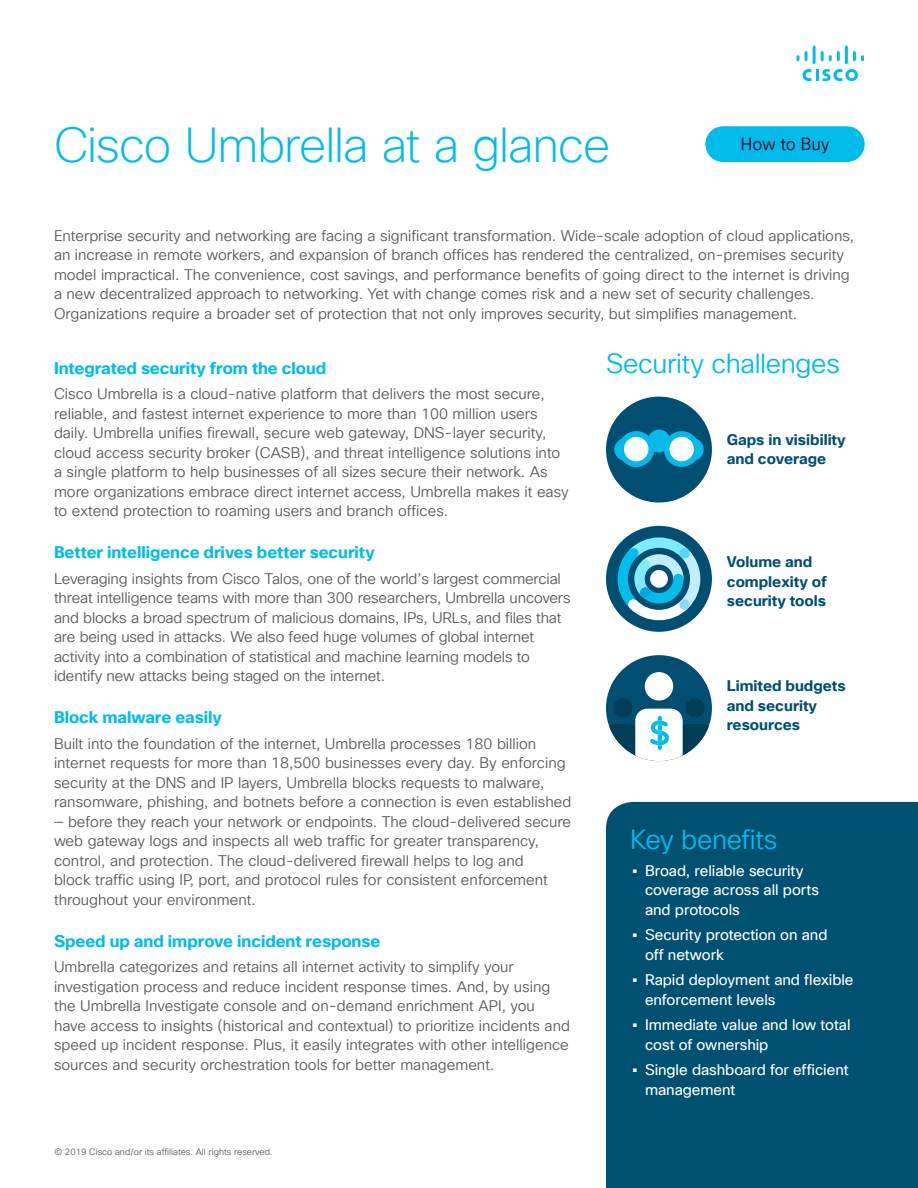
<style>
.page{position:relative;width:918px;height:1188px;background:#fff}
.page>*{position:absolute;margin:0;border:0;box-sizing:border-box;transform-origin:0 0}
.t1{font:200 48px "Cisco Sans TT";letter-spacing:-.02em;color:#00bceb}
.t2{font:27px "Cisco Sans TT Light";letter-spacing:-.015em;color:#00bceb}
.t3{font:700 16.5px "Cisco Sans TT";letter-spacing:-.005em;color:#00bceb}
.t4{font:15px/19.5px "Cisco Sans TT Light";color:#58595b}
.t5{font:15px/19.5px "Cisco Sans TT";letter-spacing:-.005em;color:#fff}
.t6{font:700 15px/19.5px "Cisco Sans TT";color:#005072}
.t7{font:9px "Cisco Sans TT Light";color:#58595b}
.s1{font-weight:700}
</style>
<div class="page">
<svg style="left:803px;top:69px;width:55px;height:12px"></svg>
<svg style="left:797px;top:55px;width:2px;height:6px"></svg>
<svg style="left:805px;top:51px;width:3px;height:10px"></svg>
<hr style="left:813px;top:46px;width:3px;height:18px;background:#00bceb">
<svg style="left:821px;top:51px;width:19px;height:10px"></svg>
<hr style="left:845px;top:46px;width:3px;height:18px;background:#00bceb">
<svg style="left:853px;top:51px;width:11px;height:10px"></svg>
<div style="left:606px;top:802px;width:312px;height:386px;background:#005072"></div>
<div style="left:606px;top:397px;width:106px;height:106px;background:#004f73;border-radius:50%"></div>
<div style="left:648px;top:430px;width:22px;height:23px;background:#03baeb;border-radius:50%"></div>
<svg style="left:614px;top:438px;width:23px;height:23px"></svg>
<div style="left:618px;top:431px;width:36px;height:36px;background:#03baeb;border-radius:50%"></div>
<svg style="left:681px;top:438px;width:23px;height:23px"></svg>
<div style="left:664px;top:431px;width:36px;height:36px;background:#03baeb;border-radius:50%"></div>
<div style="left:624px;top:437px;width:24px;height:24px;background:#fff;border-radius:50%"></div>
<div style="left:669px;top:437px;width:25px;height:24px;background:#fff;border-radius:50%"></div>
<div style="left:606px;top:526px;width:106px;height:106px;background:#004f73;border-radius:50%"></div>
<svg style="left:612px;top:532px;width:94px;height:93px"></svg>
<div style="left:640px;top:587px;width:10px;height:11px;background:#00a6e3;border-radius:50%"></div>
<div style="left:606px;top:655px;width:106px;height:106px;background:#004f73;border-radius:50%"></div>
<div style="left:613px;top:698px;width:19px;height:19px;background:#003d57;border-radius:50%"></div>
<div style="left:686px;top:698px;width:19px;height:19px;background:#003d57;border-radius:50%"></div>
<div style="left:645px;top:672px;width:28px;height:29px;background:#fff;border-radius:50%"></div>
<svg style="left:609px;top:709px;width:100px;height:52px"></svg>
<img style="left:705px;top:127px;width:159px;height:35px">
<h1 class="t1" style="left:54px;top:115px;width:558px">Cisco Umbrella at a glance</h1>
<p class="t4" style="left:54px;top:226px;width:802px">Enterprise security and networking are facing a significant transformation. Wide-scale adoption of cloud applications, an increase in remote workers, and expansion of branch offices has rendered the centralized, on-premises security model impractical. The convenience, cost savings, and performance benefits of going direct to the internet is driving a new decentralized approach to networking. Yet with change comes risk and a new set of security challenges.<br>Organizations require a broader set of protection that not only improves security, but simplifies management.</p>
<p class="t3" style="left:54px;top:357px;width:274px">Integrated security from the cloud</p>
<p class="t4" style="left:54px;top:384px;width:516px">Cisco Umbrella is a cloud-native platform that delivers the most secure, reliable, and fastest internet experience to more than 100 million users daily. Umbrella unifies firewall, secure web gateway, DNS-layer security, cloud access security broker (CASB), and threat intelligence solutions into a single platform to help businesses of all sizes secure their network. As more organizations embrace direct internet access, Umbrella makes it easy to extend protection to roaming users and branch offices.</p>
<p class="t3" style="left:54px;top:542px;width:322px">Better intelligence drives better security</p>
<p class="t4" style="left:54px;top:569px;width:518px">Leveraging insights from Cisco Talos, one of the world’s largest commercial threat intelligence teams with more than 300 researchers, Umbrella uncovers and blocks a broad spectrum of malicious domains, IPs, URLs, and files that are being used in attacks. We also feed huge volumes of global internet activity into a combination of statistical and machine learning models to identify new attacks being staged on the internet.</p>
<p class="t3" style="left:54px;top:707px;width:169px">Block malware easily</p>
<p class="t4" style="left:54px;top:734px;width:519px">Built into the foundation of the internet, Umbrella processes 180 billion internet requests for more than 18,500 businesses every day. By enforcing security at the DNS and IP layers, Umbrella blocks requests to malware, ransomware, phishing, and botnets before a connection is even established</p>
<p class="t4" style="left:54px;top:812px;width:519px">— before they reach your network or endpoints. The cloud-delivered secure web gateway logs and inspects all web traffic for greater transparency, control, and protection. The cloud-delivered firewall helps to log and<br>block traffic using IP, port, and protocol rules for consistent enforcement throughout your environment.</p>
<p class="t3" style="left:54px;top:930px;width:328px">Speed up and improve incident response</p>
<p class="t4" style="left:54px;top:957px;width:518px">Umbrella categorizes and retains all internet activity to simplify your investigation process and reduce incident response times. And, by using the Umbrella Investigate console and on-demand enrichment API, you have access to insights (historical and contextual) to prioritize incidents and speed up incident response. Plus, it easily integrates with other intelligence sources and security orchestration tools for better management.</p>
<p class="t7" style="left:54px;top:1146px;width:220px">© 2019 Cisco and/or its affiliates. All rights reserved.</p>
<h2 class="t2" style="left:606px;top:346px;width:236px">Security challenges</h2>
<p class="t6" style="left:727px;top:430px;width:120px">Gaps in visibility and coverage</p>
<p class="t6" style="left:727px;top:553px;width:102px">Volume and complexity of security tools</p>
<p class="t6" style="left:727px;top:677px;width:120px">Limited budgets and security resources</p>
<h2 class="t2" style="left:630px;top:822px;width:149px">Key benefits</h2>
<p class="t5" style="left:645px;top:861px;width:176px;text-indent:-13px"><span class="s1">•</span> Broad, reliable security coverage across all ports and protocols</p>
<p class="t5" style="left:645px;top:925px;width:184px;text-indent:-13px"><span class="s1">•</span> Security protection on and off network</p>
<p class="t5" style="left:645px;top:970px;width:210px;text-indent:-13px"><span class="s1">•</span> Rapid deployment and flexible enforcement levels</p>
<p class="t5" style="left:645px;top:1015px;width:207px;text-indent:-13px"><span class="s1">•</span> Immediate value and low total cost of ownership</p>
<p class="t5" style="left:645px;top:1060px;width:205px;text-indent:-13px"><span class="s1">•</span> Single dashboard for efficient management</p>
</div>
